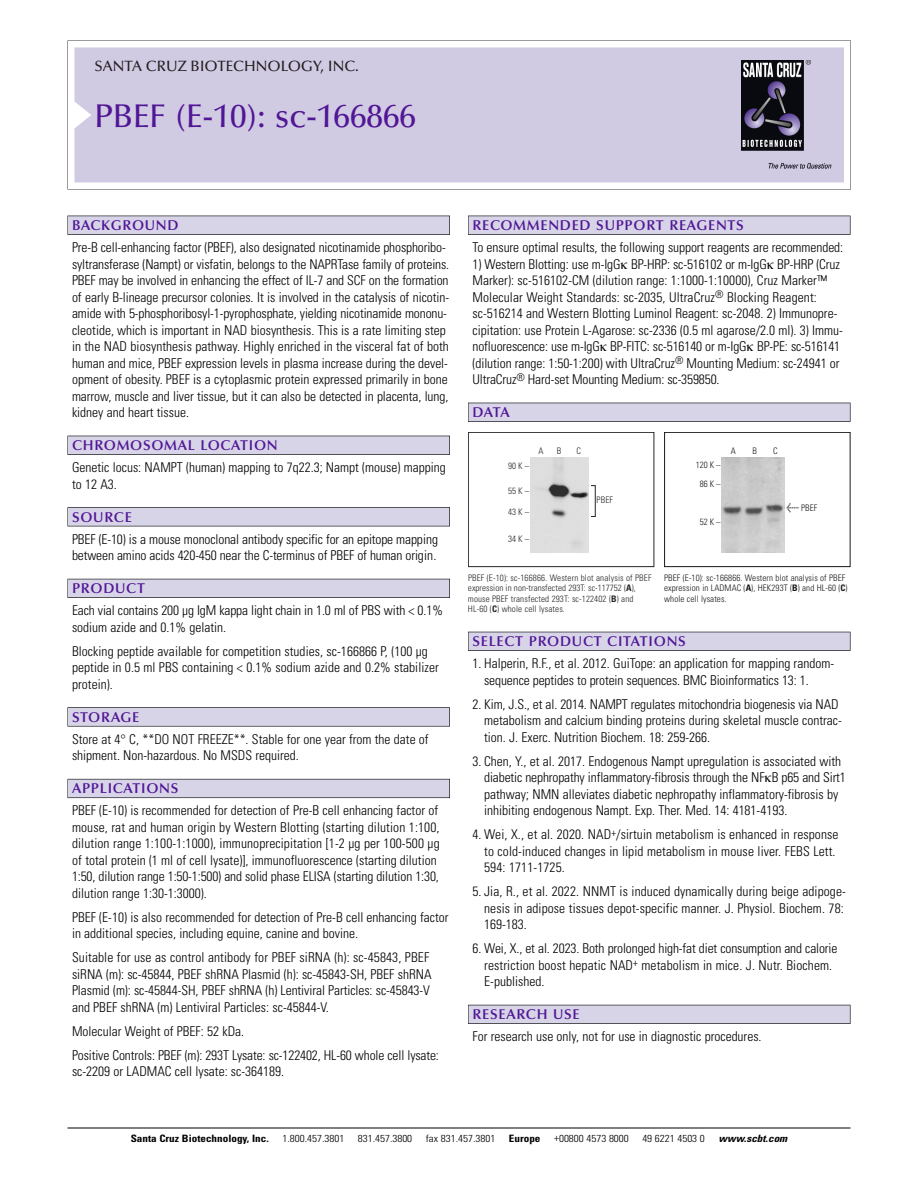
<style>
.page{position:relative;width:918px;height:1188px;background:#fff}
.page>*{position:absolute;margin:0;border:0;box-sizing:border-box;transform-origin:0 0}
.t1{font:500 33px "Optima";color:#511695}
.t2{font:500 15px "Optima";color:#231f20}
.t3{font:600 14.25px "Optima";letter-spacing:.05em;color:#511695}
.t4{font:300 condensed 13.5px/16.5px "Univers";color:#000}
.t5{font:300 condensed 10.2px "Univers";color:#000;scale:1.1 1}
.t6{font:700 condensed 10.2px "Univers";color:#000;scale:1.1 1}
.t7{font:italic 700 condensed 10.2px "Univers";color:#000;scale:1.1 1}
.t8{font:300 condensed 9px/10.5px "Univers";letter-spacing:.015em;color:#272627}
.t9{font:300 condensed 9px/10.5px "Univers";letter-spacing:.01em;color:#191919}
.s1{font-family:"Meta Plus";font-weight:400;font-stretch:normal;font-size:10.5px}
.s2{font-weight:700}
</style>
<div class="page">
<svg style="left:68px;top:40px;width:783px;height:149px"></svg>
<div style="left:74px;top:47px;width:770px;height:135px;background:#d1cae3"></div>
<img style="left:741px;top:60px;width:90px;height:108px">
<div style="left:68px;top:216px;width:382px;height:19px;background:#535256"></div>
<div style="left:68px;top:216px;width:381px;height:18px;background:#d7d4e8"></div>
<div style="left:68px;top:436px;width:382px;height:19px;background:#525156"></div>
<div style="left:68px;top:436px;width:381px;height:18px;background:#d7d4e8"></div>
<div style="left:68px;top:507px;width:382px;height:19px;background:#545357"></div>
<div style="left:68px;top:508px;width:381px;height:18px;background:#d7d4e8"></div>
<div style="left:68px;top:579px;width:382px;height:19px;background:#535259"></div>
<div style="left:68px;top:579px;width:381px;height:18px;background:#d7d4e8"></div>
<svg style="left:68px;top:707px;width:382px;height:20px"></svg>
<div style="left:68px;top:708px;width:381px;height:18px;background:#d7d4e8"></div>
<div style="left:68px;top:779px;width:382px;height:19px;background:#64626c"></div>
<div style="left:68px;top:779px;width:381px;height:18px;background:#d7d4e8"></div>
<div style="left:468px;top:216px;width:382px;height:19px;background:#535256"></div>
<div style="left:468px;top:216px;width:382px;height:18px;background:#d7d4e8"></div>
<div style="left:468px;top:403px;width:382px;height:19px;background:#525156"></div>
<div style="left:468px;top:403px;width:382px;height:18px;background:#d7d4e8"></div>
<div style="left:468px;top:632px;width:382px;height:19px;background:#515057"></div>
<div style="left:468px;top:632px;width:382px;height:18px;background:#d7d4e8"></div>
<div style="left:468px;top:1005px;width:382px;height:19px;background:#535259"></div>
<div style="left:468px;top:1005px;width:382px;height:18px;background:#d7d4e8"></div>
<hr style="left:68px;top:1128px;width:782px;height:1px;background:#000">
<div style="left:664px;top:432px;width:186px;height:135px;border:1px solid #191919"></div>
<img style="left:722px;top:457px;width:62px;height:96px">
<div style="left:468px;top:432px;width:186px;height:135px;border:1px solid #272627"></div>
<img style="left:530px;top:457px;width:59px;height:95px">
<p class="t2" style="left:94px;top:60px;width:266px">SANTA CRUZ BIOTECHNOLOGY, INC.</p>
<p class="t1" style="left:94px;top:102px;width:323px">PBEF (E-10): sc-166866</p>
<p class="t3" style="left:72px;top:219px;width:108px">BACKGROUND</p>
<p class="t4" style="left:72px;top:240px;width:379px">Pre-B cell-enhancing factor (PBEF), also designated nicotinamide phosphoribo&shy;syltransferase (Nampt) or visfatin, belongs to the NAPRTase family of proteins.<br>PBEF may be involved in enhancing the effect of IL-7 and SCF on the formation of early B-lineage precursor colonies. It is involved in the catalysis of nicotin&shy;amide with 5-phosphoribosyl-1-pyrophosphate, yielding nicotinamide mononu&shy;cleotide, which is important in NAD biosynthesis. This is a rate limiting step in the NAD biosynthesis pathway. Highly enriched in the visceral fat of both human and mice, PBEF expression levels in plasma increase during the devel&shy;opment of obesity. PBEF is a cytoplasmic protein expressed primarily in bone marrow, muscle and liver tissue, but it can also be detected in placenta, lung, kidney and heart tissue.</p>
<p class="t3" style="left:72px;top:439px;width:207px">CHROMOSOMAL LOCATION</p>
<p class="t4" style="left:72px;top:460px;width:375px">Genetic locus: NAMPT (human) mapping to 7q22.3; Nampt (mouse) mapping to 12 A3.</p>
<p class="t3" style="left:72px;top:511px;width:61px">SOURCE</p>
<p class="t4" style="left:72px;top:532px;width:368px">PBEF (E-10) is a mouse monoclonal antibody specific for an epitope mapping between amino acids 420-450 near the C-terminus of PBEF of human origin.</p>
<p class="t3" style="left:72px;top:582px;width:74px">PRODUCT</p>
<p class="t4" style="left:72px;top:604px;width:372px">Each vial contains 200 µg IgM kappa light chain in 1.0 ml of PBS with &lt; 0.1% sodium azide and 0.1% gelatin.</p>
<p class="t4" style="left:72px;top:644px;width:368px">Blocking peptide available for competition studies, sc-166866 P, (100 µg peptide in 0.5 ml PBS containing &lt; 0.1% sodium azide and 0.2% stabilizer protein).</p>
<p class="t3" style="left:72px;top:711px;width:69px">STORAGE</p>
<p class="t4" style="left:72px;top:732px;width:358px">Store at 4° C, **DO NOT FREEZE**. Stable for one year from the date of shipment. Non-hazardous. No MSDS required.</p>
<p class="t3" style="left:72px;top:783px;width:108px">APPLICATIONS</p>
<p class="t4" style="left:72px;top:804px;width:369px">PBEF (E-10) is recommended for detection of Pre-B cell enhancing factor of mouse, rat and human origin by Western Blotting (starting dilution 1:100, dilution range 1:100-1:1000), immunoprecipitation [1-2 µg per 100-500 µg of total protein (1 ml of cell lysate)], immunofluorescence (starting dilution 1:50, dilution range 1:50-1:500) and solid phase ELISA (starting dilution 1:30, dilution range 1:30-1:3000).</p>
<p class="t4" style="left:72px;top:910px;width:378px">PBEF (E-10) is also recommended for detection of Pre-B cell enhancing factor in additional species, including equine, canine and bovine.</p>
<p class="t4" style="left:72px;top:951px;width:361px">Suitable for use as control antibody for PBEF siRNA (h): sc-45843, PBEF siRNA (m): sc-45844, PBEF shRNA Plasmid (h): sc-45843-SH, PBEF shRNA Plasmid (m): sc-45844-SH, PBEF shRNA (h) Lentiviral Particles: sc-45843-V and PBEF shRNA (m) Lentiviral Particles: sc-45844-V.</p>
<p class="t4" style="left:72px;top:1024px;width:174px">Molecular Weight of PBEF: 52 kDa.</p>
<p class="t4" style="left:72px;top:1048px;width:368px">Positive Controls: PBEF (m): 293T Lysate: sc-122402, HL-60 whole cell lysate: sc-2209 or LADMAC cell lysate: sc-364189.</p>
<p class="t3" style="left:473px;top:219px;width:273px">RECOMMENDED SUPPORT REAGENTS</p>
<p class="t4" style="left:473px;top:240px;width:372px">To ensure optimal results, the following support reagents are recommended:</p>
<p class="t4" style="left:473px;top:257px;width:372px">1) Western Blotting: use m-IgG BP-HRP: sc-516102 or m-IgG BP-HRP (Cruz Marker): sc-516102-CM (dilution range: 1:1000-1:10000), Cruz Marker™ Molecular Weight Standards: sc-2035, UltraCruz<sup>®</sup> Blocking Reagent: sc-516214 and Western Blotting Luminol Reagent: sc-2048. 2) Immunopre&shy;cipitation: use Protein L-Agarose: sc-2336 (0.5 ml agarose/2.0 ml). 3) Immu&shy;nofluorescence: use m-IgG BP-FITC: sc-516140 or m-IgG BP-PE: sc-516141 (dilution range: 1:50-1:200) with UltraCruz<sup>®</sup> Mounting Medium: sc-24941 or UltraCruz<sup>®</sup> Hard-set Mounting Medium: sc-359850.</p>
<p class="t3" style="left:473px;top:406px;width:39px">DATA</p>
<p class="t8" style="left:508px;top:461px;width:22px">90K–</p>
<p class="t8" style="left:508px;top:487px;width:22px">55K–</p>
<p class="t8" style="left:508px;top:508px;width:22px">43K–</p>
<p class="t8" style="left:508px;top:534px;width:22px">34K–</p>
<p class="t8" style="left:538px;top:446px;width:7px">A</p>
<p class="t8" style="left:557px;top:446px;width:6px">B</p>
<p class="t8" style="left:577px;top:446px;width:6px">C</p>
<p class="t8" style="left:597px;top:496px;width:18px">PBEF</p>
<p class="t9" style="left:696px;top:456px;width:26px;line-height:19.2px;text-align:center">120 K –<br>86K–</p>
<p class="t9" style="left:700px;top:517px;width:22px">52K–</p>
<p class="t9" style="left:731px;top:447px;width:7px">A</p>
<p class="t9" style="left:752px;top:447px;width:6px">B</p>
<p class="t9" style="left:773px;top:447px;width:6px">C</p>
<p class="t9" style="left:786px;top:504px;width:32px"><span class="s1">&lt;</span> PBEF</p>
<p class="t8" style="left:468px;top:573px;width:185px">PBEF (E-10): sc-166866. Western blot analysis of PBEF expression in non-transfected 293T: sc-117752 (<span class="s2">A</span>), mouse PBEF transfected 293T: sc-122402 (<span class="s2">B</span>) and HL-60 (<span class="s2">C</span>) whole cell lysates.</p>
<p class="t9" style="left:664px;top:573px;width:185px">PBEF (E-10): sc-166866. Western blot analysis of PBEF expression in LADMAC (<span class="s2">A</span>), HEK293T (<span class="s2">B</span>) and HL-60 (<span class="s2">C</span>) whole cell lysates.</p>
<p class="t3" style="left:473px;top:635px;width:215px">SELECT PRODUCT CITATIONS</p>
<p class="t4" style="left:484px;top:657px;width:351px;text-indent:-12px">1. Halperin, R.F., et al. 2012. GuiTope: an application for mapping random&shy;sequence peptides to protein sequences. BMC Bioinformatics 13: 1.</p>
<p class="t4" style="left:484px;top:697px;width:359px;text-indent:-12px">2. Kim, J.S., et al. 2014. NAMPT regulates mitochondria biogenesis via NAD metabolism and calcium binding proteins during skeletal muscle contrac&shy;tion. J. Exerc. Nutrition Biochem. 18: 259-266.</p>
<p class="t4" style="left:484px;top:754px;width:363px;text-indent:-12px">3. Chen, Y., et al. 2017. Endogenous Nampt upregulation is associated with diabetic nephropathy inflammatory-fibrosis through the NF B p65 and Sirt1 pathway; NMN alleviates diabetic nephropathy inflammatory-fibrosis by inhibiting endogenous Nampt. Exp. Ther. Med. 14: 4181-4193.</p>
<p class="t4" style="left:484px;top:828px;width:356px;text-indent:-12px">4. Wei, X., et al. 2020. NAD<sup>+</sup>/sirtuin metabolism is enhanced in response to cold-induced changes in lipid metabolism in mouse liver. FEBS Lett.<br>594: 1711-1725.</p>
<p class="t4" style="left:484px;top:885px;width:363px;text-indent:-12px">5. Jia, R., et al. 2022. NNMT is induced dynamically during beige adipoge&shy;nesis in adipose tissues depot-specific manner. J. Physiol. Biochem. 78:<br>169-183.</p>
<p class="t4" style="left:484px;top:942px;width:355px;text-indent:-12px">6. Wei, X., et al. 2023. Both prolonged high-fat diet consumption and calorie restriction boost hepatic NAD<sup>+</sup> metabolism in mice. J. Nutr. Biochem.<br>E-published.</p>
<p class="t3" style="left:473px;top:1008px;width:109px">RESEARCH USE</p>
<p class="t4" style="left:473px;top:1030px;width:291px">For research use only, not for use in diagnostic procedures.</p>
<p class="t6" style="left:131px;top:1135px;width:127px">Santa Cruz Biotechnology, Inc.</p>
<p class="t5" style="left:282px;top:1135px;width:58px">1.800.457.3801</p>
<p class="t5" style="left:358px;top:1135px;width:51px">831.457.3800</p>
<p class="t5" style="left:426px;top:1135px;width:65px">fax 831.457.3801</p>
<p class="t6" style="left:509px;top:1135px;width:30px">Europe</p>
<p class="t5" style="left:554px;top:1135px;width:69px">+00800 4573 8000</p>
<p class="t5" style="left:642px;top:1135px;width:58px">49 6221 4503 0</p>
<p class="t7" style="left:719px;top:1135px;width:66px">www.scbt.com</p>
</div>
